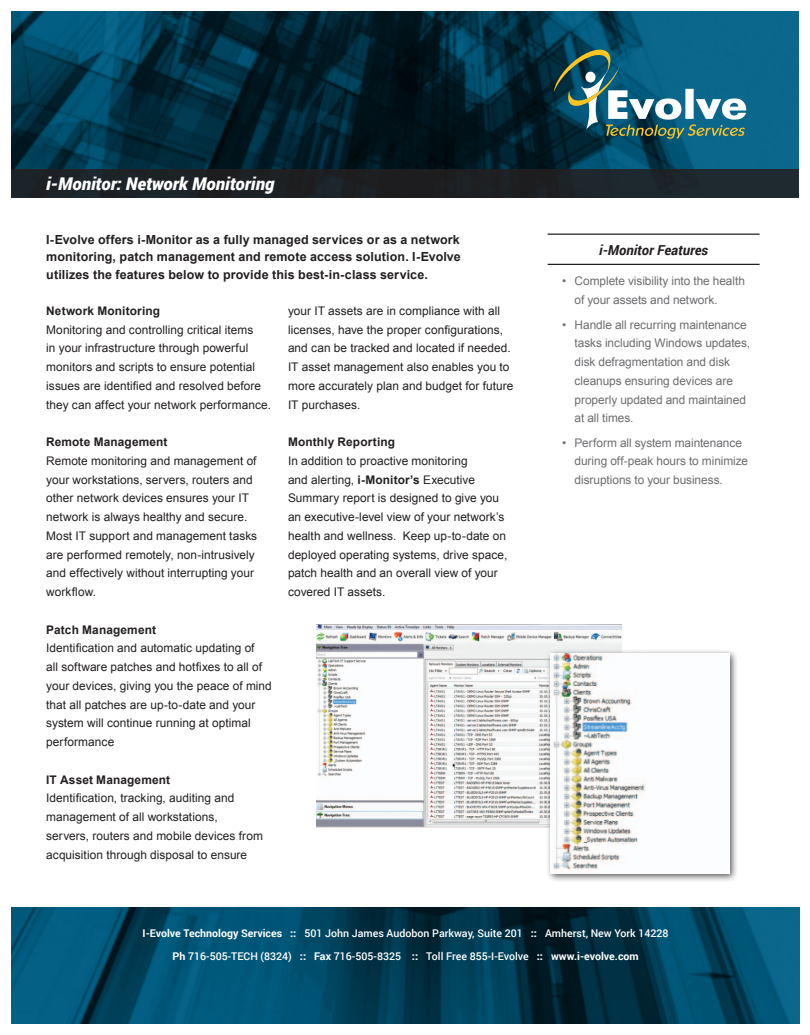
<style>
.page{position:relative;width:810px;height:1035px;background:#fff}
.page>*{position:absolute;margin:0;border:0;box-sizing:border-box;transform-origin:0 0}
.t1{font:italic 900 17.5px "Roboto";color:#fff}
.t2{font:italic 700 13.75px "Roboto";color:#231f20}
.t3{font:700 12.5px/17.5px "Arial";letter-spacing:.01em;color:#231f20;text-align:justify}
.t4{font:11.88px/18.8px "Arial";letter-spacing:.005em;color:#231f20}
.t5{font:11.88px/18.8px "Arial";letter-spacing:-.005em;color:#6c6d70}
.t6{font:700 11.88px "Arial";letter-spacing:.01em;color:#231f20}
.t7{font:500 10.62px/22.5px "Roboto";color:#fff;text-align:center}
.s1{font-weight:700}
.s2{font-weight:900}
</style>
<div class="page">
<hr style="left:548px;top:234px;width:212px;height:1px;background:#231f20">
<hr style="left:548px;top:264px;width:212px;height:1px;background:#231f20">
<svg style="left:12px;top:907px;width:787px;height:117px;background:#00445f"></svg>
<svg style="left:12px;top:11px;width:787px;height:158px;background:#013448"></svg>
<div style="left:11px;top:169px;width:788px;height:29px;background:#1d2327"></div>
<svg style="left:554px;top:50px;width:192px;height:89px;background:#367484"></svg>
<img style="left:317px;top:624px;width:304px;height:204px">
<div style="left:545px;top:649px;width:193px;height:233px;background:#231f20;opacity:.75"></div>
<img style="left:550px;top:654px;width:179px;height:220px">
<h1 class="t1" style="left:46px;top:171px;width:230px">i-Monitor: Network Monitoring</h1>
<p class="t3" style="left:46px;top:231px;width:416px">I-Evolve offers i-Monitor as a fully managed services or as a network monitoring, patch management and remote access solution. I-Evolve utilizes the features below to provide this best-in-class service.</p>
<p class="t6" style="left:46px;top:303px;width:115px">Network Monitoring</p>
<p class="t4" style="left:46px;top:320px;width:226px">Monitoring and controlling critical items<br>in your infrastructure through powerful monitors and scripts to ensure potential issues are identified and resolved before they can affect your network performance.</p>
<p class="t6" style="left:46px;top:434px;width:123px">Remote Management</p>
<p class="t4" style="left:46px;top:451px;width:212px">Remote monitoring and management of your workstations, servers, routers and other network devices ensures your IT network is always healthy and secure.<br>Most IT support and management tasks are performed remotely, non-intrusively and effectively without interrupting your workflow.</p>
<p class="t6" style="left:46px;top:622px;width:111px">Patch Management</p>
<p class="t4" style="left:46px;top:639px;width:227px">Identification and automatic updating of<br>all software patches and hotfixes to all of your devices, giving you the peace of mind that all patches are up-to-date and your system will continue running at optimal performance</p>
<p class="t6" style="left:46px;top:772px;width:125px">IT Asset Management</p>
<p class="t4" style="left:46px;top:789px;width:218px">Identification, tracking, auditing and management of all workstations, servers, routers and mobile devices from acquisition through disposal to ensure</p>
<p class="t4" style="left:288px;top:301px;width:227px">your IT assets are in compliance with all licenses, have the proper configurations, and can be tracked and located if needed.<br>IT asset management also enables you to more accurately plan and budget for future IT purchases.</p>
<p class="t6" style="left:288px;top:434px;width:109px">Monthly Reporting</p>
<p class="t4" style="left:288px;top:451px;width:221px">In addition to proactive monitoring<br>and alerting, <span class="s1">i-Monitor’s</span> Executive Summary report is designed to give you an executive-level view of your network’s health and wellness. Keep up-to-date on deployed operating systems, drive space, patch health and an overall view of your covered IT assets.</p>
<p class="t2" style="left:599px;top:240px;width:111px">i-Monitor Features</p>
<p class="t5" style="left:575px;top:272px;width:172px;text-indent:-13px">• Complete visibility into the health of your assets and network.</p>
<p class="t5" style="left:575px;top:315px;width:177px;text-indent:-13px">• Handle all recurring maintenance tasks including Windows updates, disk defragmentation and disk cleanups ensuring devices are properly updated and maintained at all times.</p>
<p class="t5" style="left:575px;top:433px;width:175px;text-indent:-13px">• Perform all system maintenance during off-peak hours to minimize disruptions to your business.</p>
<p class="t7" style="left:143px;top:922px;width:528px"><span class="s1">I-Evolve Technology Services</span> <span class="s2">::</span> 501 John James Audobon Parkway, Suite 201 <span class="s2">::</span> Amherst, New York 14228<br><span class="s1">Ph</span> 716-505-TECH (8324) <span class="s2">::</span> <span class="s1">Fax</span> 716-505-8325 <span class="s2">::</span> Toll Free 855-I-Evolve <span class="s2">::</span> <span class="s1">www.i-evolve.com</span></p>
</div>
